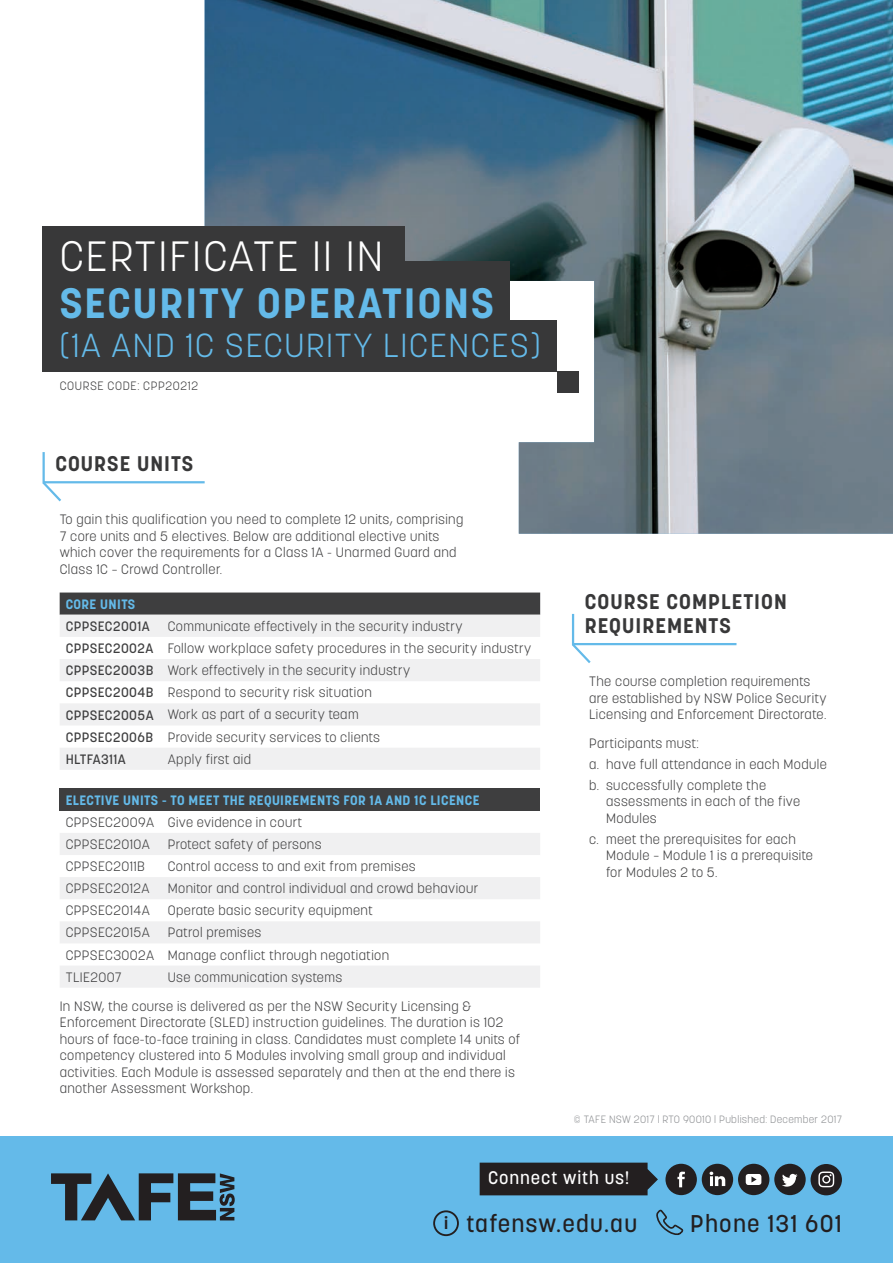
<style>
.page{position:relative;width:893px;height:1263px;background:#fff}
.page>*{position:absolute;margin:0;border:0;box-sizing:border-box;transform-origin:0 0}
.t1{font:700 42px "Korolev";letter-spacing:.05em;color:#64bae9}
.t2{font:300 42px "Korolev";letter-spacing:.05em;color:#fff}
.t3{font:300 33px "Korolev";letter-spacing:.05em;color:#64bae9}
.t4{font:500 24px "Korolev";letter-spacing:.05em;color:#231f20}
.t5{font:700 21px/24px "Korolev";letter-spacing:.05em;color:#383839}
.t6{font:500 18px "Korolev";letter-spacing:.05em;color:#fff}
.t7{font:700 16.5px "Korolev";color:#231f20}
.Body{font:300 13.5px/16.5px "Korolev";letter-spacing:.03em;color:#3e3e3f}
.Body-2{font:500 13.5px "Korolev";letter-spacing:.03em;color:#3e3e3f}
.Body-3{font:700 13.5px "Korolev";letter-spacing:.03em;color:#64bae9}
.t8{font:300 12px "Korolev";letter-spacing:.05em;color:#3e3e3f}
.t9{font:300 10.5px "Korolev";letter-spacing:.03em;color:#8e9093}
</style>
<div class="page">
<img style="left:205px;top:0;width:688px;height:534px">
<svg style="left:60px;top:592px;width:480px;height:23px;background:#464647"></svg>
<svg style="left:60px;top:615px;width:480px;height:155px;fill:#f0f0f1"></svg>
<div style="left:60px;top:788px;width:480px;height:23px;background:#3e3e3f"></div>
<svg style="left:60px;top:833px;width:480px;height:155px;fill:#f0f0f1"></svg>
<svg style="left:42px;top:450px;width:165px;height:54px"></svg>
<svg style="left:572px;top:613px;width:165px;height:50px"></svg>
<div style="left:0;top:1136px;width:893px;height:127px;background:#64bae9"></div>
<div style="left:433px;top:1210px;width:26px;height:26px;border:2px solid #231f20;border-radius:50%"></div>
<svg style="left:51px;top:1173px;width:184px;height:47px"></svg>
<div style="left:665px;top:1164px;width:32px;height:31px;background:#231f20;border-radius:50%"></div>
<div style="left:702px;top:1164px;width:31px;height:31px;background:#231f20;border-radius:50%"></div>
<div style="left:738px;top:1164px;width:31px;height:31px;background:#231f20;border-radius:50%"></div>
<div style="left:774px;top:1164px;width:32px;height:31px;background:#231f20;border-radius:50%"></div>
<div style="left:811px;top:1164px;width:31px;height:31px;background:#231f20;border-radius:50%"></div>
<svg style="left:782px;top:1174px;width:16px;height:12px"></svg>
<svg style="left:746px;top:1174px;width:15px;height:11px"></svg>
<svg style="left:710px;top:1171px;width:15px;height:15px"></svg>
<svg style="left:818px;top:1171px;width:16px;height:16px"></svg>
<svg style="left:480px;top:1162px;width:205px;height:74px"></svg>
<div style="left:43px;top:226px;width:362px;height:56px;background:#383839"></div>
<div style="left:43px;top:261px;width:467px;height:62px;background:#383839"></div>
<div style="left:43px;top:320px;width:514px;height:51px;background:#383839"></div>
<div style="left:557px;top:371px;width:21px;height:21px;background:#383839"></div>
<p class="t2" style="left:60px;top:230px;width:325px">CERTIFICATE II IN</p>
<p class="t1" style="left:60px;top:277px;width:436px">SECURITY OPERATIONS</p>
<p class="t3" style="left:60px;top:325px;width:482px">(1A AND 1C SECURITY LICENCES)</p>
<p class="t8" style="left:60px;top:379px;width:140px">COURSE CODE: CPP20212</p>
<p class="t5" style="left:55px;top:451px;width:139px">COURSE UNITS</p>
<p class="Body" style="left:60px;top:511px;width:405px">To gain this qualification you need to complete 12 units, comprising 7 core units and 5 electives. Below are additional elective units which cover the requirements for a Class 1A - Unarmed Guard and Class 1C – Crowd Controller.</p>
<p class="Body-3" style="left:66px;top:595px;width:71px">CORE UNITS</p>
<p class="Body-2" style="left:66px;top:618px;width:86px">CPPSEC2001A</p>
<p class="Body" style="left:168px;top:618px;width:296px">Communicate effectively in the security industry</p>
<p class="Body-2" style="left:66px;top:640px;width:89px">CPPSEC2002A</p>
<p class="Body" style="left:168px;top:640px;width:365px">Follow workplace safety procedures in the security industry</p>
<p class="Body-2" style="left:66px;top:662px;width:89px">CPPSEC2003B</p>
<p class="Body" style="left:168px;top:662px;width:244px">Work effectively in the security industry</p>
<p class="Body-2" style="left:66px;top:684px;width:89px">CPPSEC2004B</p>
<p class="Body" style="left:168px;top:684px;width:206px">Respond to security risk situation</p>
<p class="Body-2" style="left:66px;top:706px;width:89px">CPPSEC2005A</p>
<p class="Body" style="left:168px;top:706px;width:192px">Work as part of a security team</p>
<p class="Body-2" style="left:66px;top:728px;width:89px">CPPSEC2006B</p>
<p class="Body" style="left:168px;top:729px;width:214px">Provide security services to clients</p>
<p class="Body-2" style="left:66px;top:750px;width:62px">HLTFA311A</p>
<p class="Body" style="left:168px;top:751px;width:85px">Apply first aid</p>
<p class="Body-3" style="left:66px;top:791px;width:415px">ELECTIVE UNITS - TO MEET THE REQUIREMENTS FOR 1A AND 1C LICENCE</p>
<p class="Body" style="left:66px;top:814px;width:90px">CPPSEC2009A</p>
<p class="Body" style="left:168px;top:814px;width:136px">Give evidence in court</p>
<p class="Body" style="left:66px;top:836px;width:86px">CPPSEC2010A</p>
<p class="Body" style="left:168px;top:836px;width:155px">Protect safety of persons</p>
<p class="Body" style="left:66px;top:858px;width:81px">CPPSEC2011B</p>
<p class="Body" style="left:168px;top:858px;width:249px">Control access to and exit from premises</p>
<p class="Body" style="left:66px;top:880px;width:85px">CPPSEC2012A</p>
<p class="Body" style="left:168px;top:880px;width:312px">Monitor and control individual and crowd behaviour</p>
<p class="Body" style="left:66px;top:902px;width:86px">CPPSEC2014A</p>
<p class="Body" style="left:168px;top:902px;width:207px">Operate basic security equipment</p>
<p class="Body" style="left:66px;top:924px;width:86px">CPPSEC2015A</p>
<p class="Body" style="left:168px;top:924px;width:95px">Patrol premises</p>
<p class="Body" style="left:66px;top:946px;width:90px">CPPSEC3002A</p>
<p class="Body" style="left:168px;top:946px;width:223px">Manage conflict through negotiation</p>
<p class="Body" style="left:66px;top:969px;width:57px">TLIE2007</p>
<p class="Body" style="left:168px;top:969px;width:176px">Use communication systems</p>
<p class="Body" style="left:60px;top:998px;width:462px">In NSW, the course is delivered as per the NSW Security Licensing &amp; Enforcement Directorate (SLED) instruction guidelines. The duration is 102 hours of face-to-face training in class. Candidates must complete 14 units of competency clustered into 5 Modules involving small group and individual activities. Each Module is assessed separately and then at the end there is another Assessment Workshop.</p>
<p class="t5" style="left:585px;top:589px;width:203px">COURSE COMPLETION<br>REQUIREMENTS</p>
<p class="Body" style="left:589px;top:673px;width:239px">The course completion requirements are established by NSW Police Security<br>Licensing and Enforcement Directorate.</p>
<p class="Body" style="left:589px;top:735px;width:111px">Participants must:</p>
<p class="Body" style="left:589px;top:756px;width:239px">a. have full attendance in each Module</p>
<p class="Body" style="left:606px;top:777px;width:195px;text-indent:-17px">b. successfully complete the assessments in each of the five<br>Modules</p>
<p class="Body" style="left:606px;top:831px;width:208px;text-indent:-17px">c. meet the prerequisites for each<br>Module – Module 1 is a prerequisite for Modules 2 to 5.</p>
<p class="t9" style="left:574px;top:1112px;width:270px">© TAFE NSW 2017 l RTO 90010 l Published: December 2017</p>
<p class="t6" style="left:488px;top:1167px;width:143px">Connect with us!</p>
<p class="t7" style="left:444px;top:1213px;width:6px">i</p>
<p class="t4" style="left:467px;top:1208px;width:172px">tafensw.edu.au</p>
<p class="t4" style="left:690px;top:1208px;width:153px">Phone 131 601</p>
</div>
